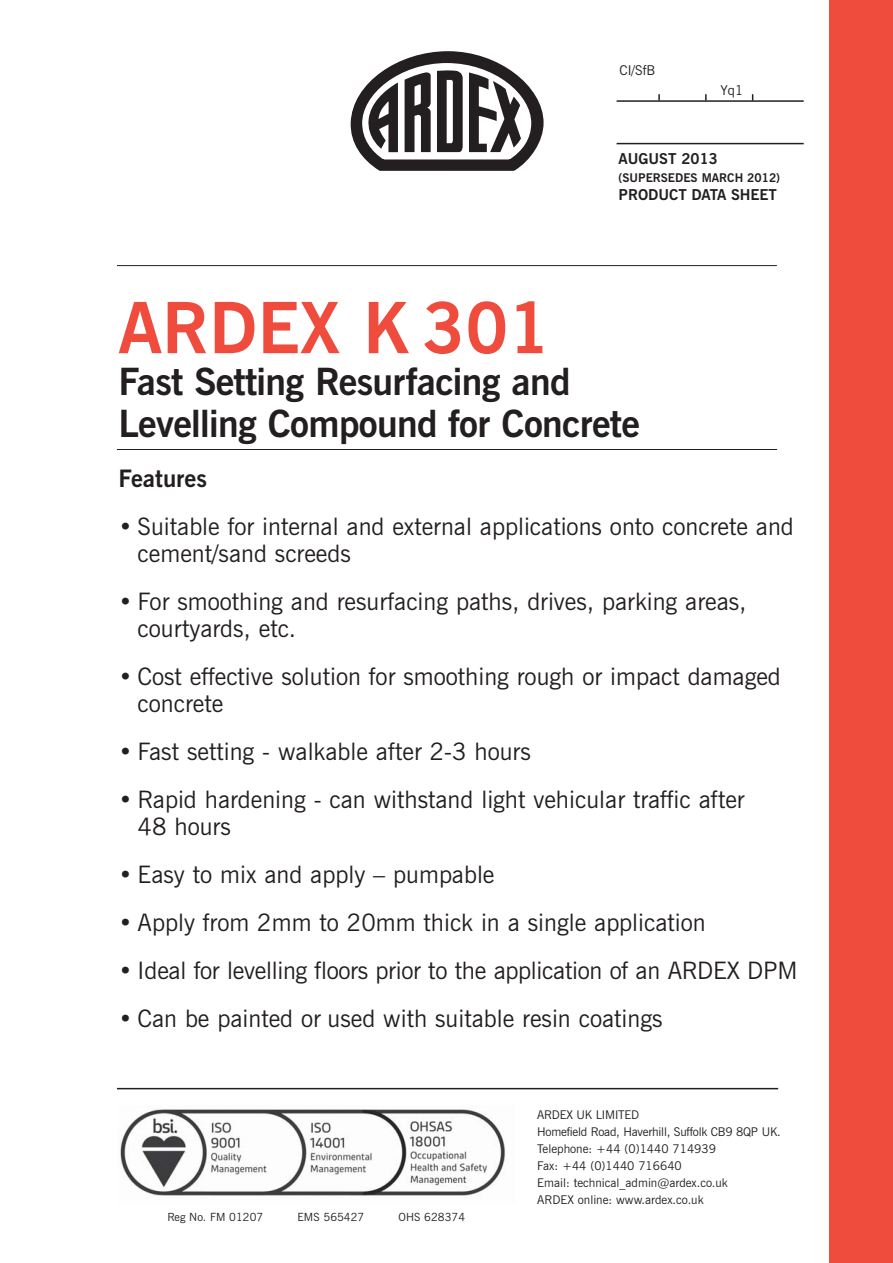
<style>
.page{position:relative;width:893px;height:1263px;background:#fff}
.page>*{position:absolute;margin:0;border:0;box-sizing:border-box;transform-origin:0 0}
.t1{font:700 70.5px "News Gothic BT";color:#f04c3e}
.t2{font:700 37.5px/42px "News Gothic BT";letter-spacing:-.02em;color:#231f20}
.t3{font:24px/27px "News Gothic BT";color:#231f20}
.t4{font:700 24px "News Gothic BT";color:#231f20}
.t5{font:700 15px "News Gothic BT";color:#231f20}
.t6{font:13.5px "News Gothic BT";color:#231f20}
.t7{font:12px/17.1px "News Gothic BT";color:#231f20}
.t8{font:700 12px "News Gothic BT";color:#231f20}
.t9{font:11.25px "News Gothic BT";letter-spacing:.005em;color:#231f20}
</style>
<div class="page">
<div style="left:829px;top:0;width:64px;height:1263px;background:#f04c3e"></div>
<hr style="left:617px;top:100px;width:187px;height:2px;background:#231f20">
<hr style="left:617px;top:143px;width:187px;height:1px;background:#231f20">
<svg style="left:658px;top:94px;width:2px;height:7px"></svg>
<svg style="left:705px;top:94px;width:2px;height:7px"></svg>
<svg style="left:350px;top:51px;width:194px;height:120px"></svg>
<hr style="left:117px;top:265px;width:660px;height:1px;background:#231f20">
<hr style="left:117px;top:449px;width:660px;height:1px;background:#231f20">
<hr style="left:117px;top:1088px;width:661px;height:1px;background:#231f20">
<img style="left:120px;top:1109px;width:386px;height:87px">
<p class="t6" style="left:620px;top:65px;width:37px">CI/SfB</p>
<p class="t6" style="left:720px;top:85px;width:24px">Yq1</p>
<p class="t5" style="left:619px;top:153px;width:101px">AUGUST 2013</p>
<p class="t8" style="left:619px;top:173px;width:163px">(SUPERSEDES MARCH 2012)</p>
<p class="t5" style="left:619px;top:189px;width:160px">PRODUCT DATA SHEET</p>
<h1 class="t1" style="left:118px;top:302px;width:434px">ARDEX K 301</h1>
<h2 class="t2" style="left:118px;top:365px;width:523px">Fast Setting Resurfacing and<br>Levelling Compound for Concrete</h2>
<p class="t4" style="left:118px;top:469px;width:90px">Features</p>
<p class="t3" style="left:138px;top:515px;width:658px;text-indent:-19px">• Suitable for internal and external applications onto concrete and cement/sand screeds</p>
<p class="t3" style="left:138px;top:590px;width:610px;text-indent:-19px">• For smoothing and resurfacing paths, drives, parking areas, courtyards, etc.</p>
<p class="t3" style="left:138px;top:665px;width:645px;text-indent:-19px">• Cost effective solution for smoothing rough or impact damaged concrete</p>
<p class="t3" style="left:118px;top:740px;width:414px">• Fast setting - walkable after 2-3 hours</p>
<p class="t3" style="left:138px;top:788px;width:608px;text-indent:-19px">• Rapid hardening - can withstand light vehicular traffic after<br>48 hours</p>
<p class="t3" style="left:118px;top:863px;width:378px">• Easy to mix and apply – pumpable</p>
<p class="t3" style="left:118px;top:911px;width:589px">• Apply from 2mm to 20mm thick in a single application</p>
<p class="t3" style="left:118px;top:959px;width:680px">• Ideal for levelling floors prior to the application of an ARDEX DPM</p>
<p class="t3" style="left:118px;top:1007px;width:546px">• Can be painted or used with suitable resin coatings</p>
<p class="t9" style="left:167px;top:1212px;width:97px">Reg No. FM 01207</p>
<p class="t9" style="left:297px;top:1212px;width:68px">EMS 565427</p>
<p class="t9" style="left:399px;top:1212px;width:68px">OHS 628374</p>
<p class="t7" style="left:537px;top:1107px;width:245px">ARDEX UK LIMITED<br>Homefield Road, Haverhill, Suffolk CB9 8QP UK.<br>Telephone: +44 (0)1440 714939<br>Fax: +44 (0)1440 716640<br>Email: technical_admin@ardex.co.uk<br>ARDEX online: www.ardex.co.uk</p>
</div>
